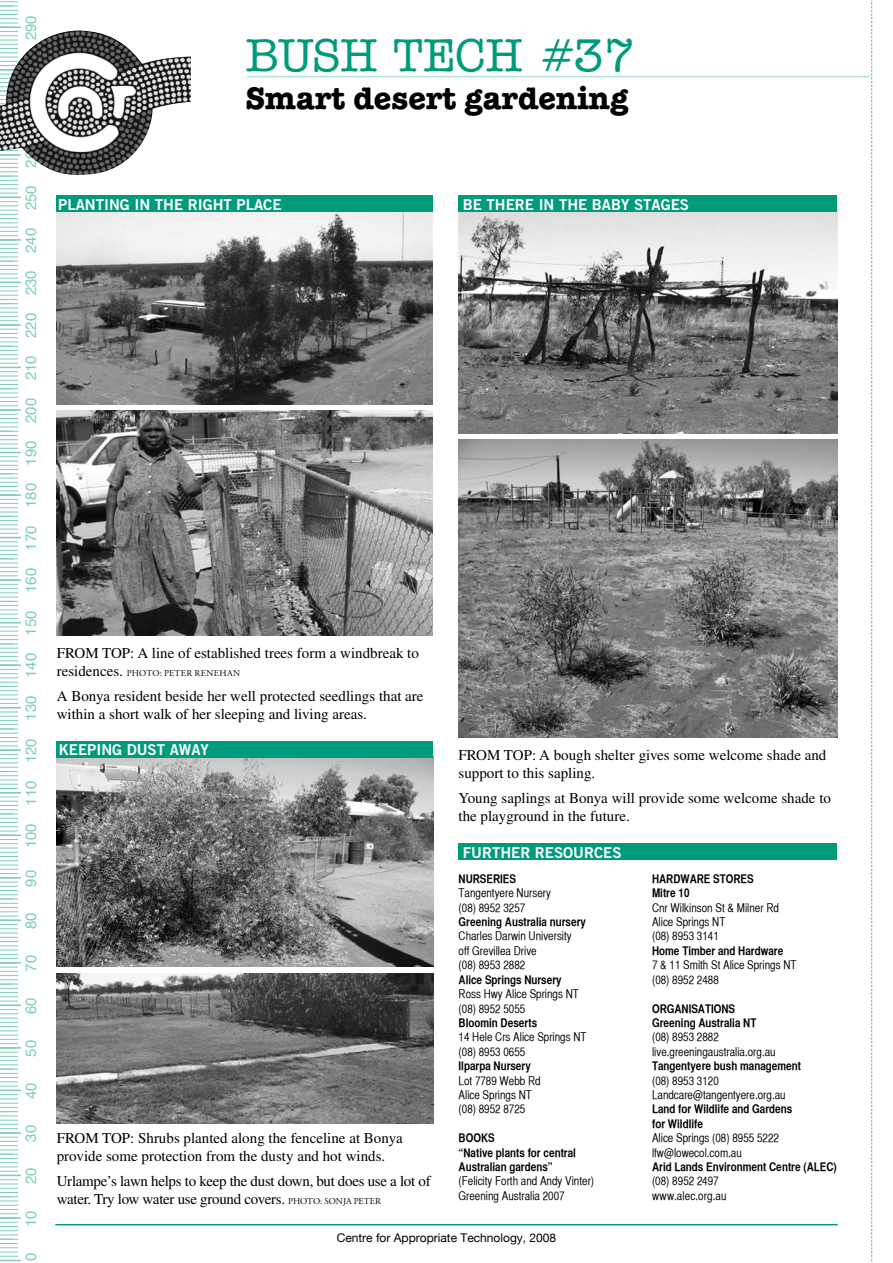
<style>
.page{position:relative;width:893px;height:1263px;background:#fff}
.page>*{position:absolute;margin:0;border:0;box-sizing:border-box;transform-origin:0 0}
.t1{font:46.5px "American Typewriter Medium A";color:#009b7b}
.t2{font:31.5px "American Typewriter Bold A";color:#000}
.t3{font:15px/18px "Times";color:#000}
.t4{font:15px/18px "Times";letter-spacing:-.02em;color:#000}
.t5{font:15px "Helvetica";color:#80cdbd}
.t6{font:15px "Trade Gothic Bold Two";color:#fff}
.t7{font:12px/14.4px "Helvetica CY Plain";color:#000}
.t8{font:12px/14.4px "Helvetica CY Bold";color:#000}
.t9{font:12px "Helvetica Neue";color:#000}
.t10{font:9px "Adobe Garamond Pro";letter-spacing:.03em;color:#000}
.s1{font-family:"Times";font-size:15px}
.s2{font-family:"Adobe Garamond Pro";font-size:9px}
</style>
<div class="page">
<img style="left:56px;top:212px;width:376px;height:192px">
<img style="left:56px;top:757px;width:377px;height:209px">
<img style="left:56px;top:973px;width:377px;height:150px">
<img style="left:56px;top:410px;width:376px;height:225px">
<img style="left:459px;top:212px;width:378px;height:221px">
<img style="left:459px;top:440px;width:378px;height:298px">
<div style="left:54px;top:196px;width:378px;height:16px;background:#009b7b"></div>
<div style="left:459px;top:196px;width:378px;height:16px;background:#009b7b"></div>
<div style="left:55px;top:741px;width:378px;height:16px;background:#009b7b"></div>
<div style="left:459px;top:844px;width:378px;height:16px;background:#009b7b"></div>
<div style="left:23px;top:0;width:32px;height:1262px;background:#fff"></div>
<svg style="left:0;top:1px;width:21px;height:1260px"></svg>
<hr style="left:55px;top:1224px;width:783px;height:1px;background:#009b7b">
<hr style="left:247px;top:76px;width:624px;height:1px;background:#b3e1d7">
<svg style="left:871px;top:0;width:1px;height:1263px"></svg>
<img style="left:0;top:31px;width:191px;height:144px">
<p class="t5" style="left:19px;top:848px;width:834px;rotate:-90deg">100 110 120 130 140 150 160 170 180 190 200 210 220 230 240 250 260 270 280 290</p>
<p class="t5" style="left:19px;top:887px;width:18px;rotate:-90deg">90</p>
<p class="t5" style="left:19px;top:929px;width:18px;rotate:-90deg">80</p>
<p class="t5" style="left:19px;top:972px;width:18px;rotate:-90deg">70</p>
<p class="t5" style="left:19px;top:1014px;width:18px;rotate:-90deg">60</p>
<p class="t5" style="left:19px;top:1057px;width:18px;rotate:-90deg">50</p>
<p class="t5" style="left:19px;top:1099px;width:18px;rotate:-90deg">40</p>
<p class="t5" style="left:19px;top:1142px;width:18px;rotate:-90deg">30</p>
<p class="t5" style="left:19px;top:1184px;width:18px;rotate:-90deg">20</p>
<p class="t5" style="left:19px;top:1227px;width:18px;rotate:-90deg">10</p>
<p class="t5" style="left:19px;top:1261px;width:10px;rotate:-90deg">0</p>
<h1 class="t1" style="left:246px;top:29px;width:390px">BUSH TECH #37</h1>
<h2 class="t2" style="left:246px;top:79px;width:384px">Smart desert gardening</h2>
<p class="t6" style="left:58px;top:195px;width:36px">PLANTIN</p>
<p class="t6" style="left:120px;top:195px;width:163px">G IN THE RIGHT PLACE</p>
<p class="t6" style="left:463px;top:195px;width:228px">BE THERE IN THE BABY STAGES</p>
<p class="t3" style="left:57px;top:643px;width:364px">FROM TOP: A line of established trees form a windbreak to</p>
<p class="t10" style="left:57px;top:667px;width:185px"><span class="s1">residences.</span> PHOTO: PETER RENEHAN</p>
<p class="t3" style="left:57px;top:686px;width:368px">A Bonya resident beside her well protected seedlings that are within a short walk of her sleeping and living areas.</p>
<p class="t6" style="left:59px;top:741px;width:151px">KEEPING DUST AWAY</p>
<p class="t3" style="left:57px;top:1129px;width:348px">FROM TOP: Shrubs planted along the fenceline at Bonya provide some protection from the dusty and hot winds.</p>
<p class="t4" style="left:57px;top:1172px;width:375px">Urlampe’s lawn helps to keep the dust down, but does use a lot of water. Try low water use ground covers. <span class="s2">PHOTO: SONJA PETER</span></p>
<p class="t3" style="left:459px;top:746px;width:369px">FROM TOP: A bough shelter gives some welcome shade and support to this sapling.</p>
<p class="t3" style="left:459px;top:789px;width:374px">Young saplings at Bonya will provide some welcome shade to the playground in the future.</p>
<p class="t6" style="left:463px;top:843px;width:19px">FURT</p>
<p class="t6" style="left:500px;top:843px;width:74px">HER RESOURC</p>
<p class="t6" style="left:603px;top:843px;width:20px">ES</p>
<p class="t8" style="left:459px;top:871px;width:59px">Nurseries</p>
<p class="t7" style="left:459px;top:886px;width:94px">Tangentyere Nursery (08) 8952 3257</p>
<p class="t8" style="left:459px;top:914px;width:129px">Greening Australia nursery</p>
<p class="t7" style="left:459px;top:929px;width:115px">Charles Darwin University off Grevillea Drive<br>(08) 8953 2882</p>
<p class="t8" style="left:459px;top:972px;width:105px">Alice Springs Nursery</p>
<p class="t7" style="left:459px;top:987px;width:122px">Ross Hwy Alice Springs NT (08) 8952 5055</p>
<p class="t8" style="left:459px;top:1015px;width:80px">Bloomin Deserts</p>
<p class="t7" style="left:459px;top:1030px;width:129px">14 Hele Crs Alice Springs NT (08) 8953 0655</p>
<p class="t8" style="left:459px;top:1058px;width:74px">Ilparpa Nursery</p>
<p class="t7" style="left:459px;top:1073px;width:84px">Lot 7789 Webb Rd<br>Alice Springs NT (08) 8952 8725</p>
<p class="t8" style="left:459px;top:1130px;width:119px">Books<br>“Native plants for central<br>Australian gardens”</p>
<p class="t7" style="left:459px;top:1174px;width:137px">(Felicity Forth and Andy Vinter)<br>Greening Australia 2007</p>
<p class="t8" style="left:652px;top:871px;width:103px">Hardware stores<br>Mitre 10</p>
<p class="t7" style="left:652px;top:900px;width:128px">Cnr Wilkinson St &amp; Milner Rd<br>Alice Springs NT<br>(08) 8953 3141</p>
<p class="t8" style="left:652px;top:943px;width:133px">Home Timber and Hardware</p>
<p class="t7" style="left:652px;top:958px;width:146px">7 &amp; 11 Smith St Alice Springs NT (08) 8952 2488</p>
<p class="t8" style="left:652px;top:1001px;width:9px">Organ</p>
<p class="t8" style="left:652px;top:1001px;width:106px;text-indent:37px">isations<br>Greening Australia NT</p>
<p class="t7" style="left:652px;top:1030px;width:125px">(08) 8953 2882 live.greeningaustralia.org.au</p>
<p class="t8" style="left:652px;top:1058px;width:151px">Tangentyere bush management</p>
<p class="t7" style="left:652px;top:1073px;width:135px">(08) 8953 3120<br>Landcare@tangentyere.org.au</p>
<p class="t8" style="left:652px;top:1102px;width:142px">Land for Wildlife and Gardens for Wildlife</p>
<p class="t7" style="left:652px;top:1131px;width:128px">Alice Springs (08) 8955 5222 lfw@lowecol.com.au</p>
<p class="t8" style="left:652px;top:1159px;width:186px">Arid Lands Environment Centre (ALEC)</p>
<p class="t7" style="left:652px;top:1174px;width:76px">(08) 8952 2497 www.alec.org.au</p>
<p class="t9" style="left:337px;top:1230px;width:221px">Centre for Appropriate Technology, 2008</p>
</div>
